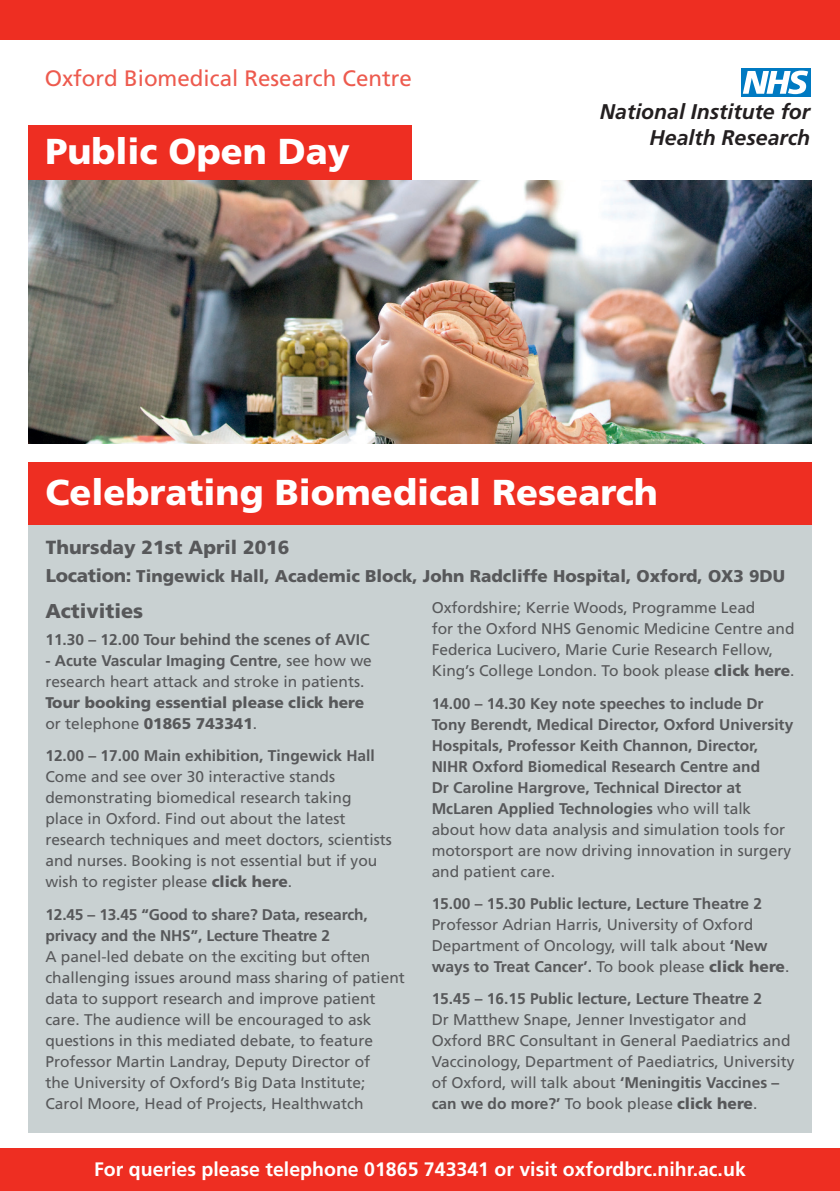
<style>
.page{position:relative;width:840px;height:1191px;background:#fff}
.page>*{position:absolute;margin:0;border:0;box-sizing:border-box;transform-origin:0 0}
.t1{font:900 36px "Frutiger";color:#fff}
.t2{font:22.4px "Frutiger";color:#ed5a4e}
.t3{font:italic 700 21.2px/25.4px "Frutiger";color:#231f20;text-align:right}
.t4{font:900 20px "Frutiger";color:#57585a}
.t5{font:700 19.6px "Frutiger";color:#fff}
.t6{font:900 19px "Frutiger";color:#57585a}
.t7{font:900 17px "Frutiger";color:#57585a}
.t8{font:15.6px/21px "Frutiger";color:#57585a}
.t9{font:700 15.6px/21px "Frutiger";color:#57585a}
.s1{font-size:18.4px}
.s2{font-weight:700}
.s3{font-weight:900}
.s4{font-weight:400}
</style>
<div class="page">
<div style="left:29px;top:126px;width:383px;height:77px;background:#ee2e22"></div>
<img style="left:28px;top:180px;width:782px;height:263px">
<div style="left:28px;top:514px;width:783px;height:618px;background:#c9d1d2"></div>
<div style="left:0;top:0;width:839px;height:40px;background:#ee2e22"></div>
<div style="left:0;top:1148px;width:839px;height:43px;background:#ee2e22"></div>
<div style="left:28px;top:463px;width:783px;height:62px;background:#ee2e22"></div>
<div style="left:740px;top:68px;width:70px;height:29px;background:#007ac2"></div>
<svg style="left:742px;top:71px;width:65px;height:23px"></svg>
<p class="t2" style="left:45px;top:65px;width:368px">Oxford Biomedical Research Centre</p>
<p class="t1" style="left:45px;top:130px;width:306px">Public Open Day</p>
<p class="t3" style="left:599px;top:99px;width:212px">National Institute for<br>Health Research</p>
<p class="t1" style="left:45px;top:470px;width:613px">Celebrating Biomedical Research</p>
<p class="t6" style="left:46px;top:536px;width:245px">Thursday 21st April 2016</p>
<p class="t7" style="left:46px;top:566px;width:740px"><span class="s1">Location:</span> Tingewick Hall, Academic Block, John Radcliffe Hospital, Oxford, OX3 9DU</p>
<p class="t4" style="left:45px;top:599px;width:99px">Activities</p>
<p class="t9" style="left:45px;top:629px;width:325px">11.30 – 12.00 Tour behind the scenes of AVIC</p>
<p class="t8" style="left:45px;top:650px;width:328px"><span class="s2">- Acute Vascular Imaging Centre</span>, see how we research heart attack and stroke in patients.<br><span class="s3">Tour booking essential please click here </span>or telephone <span class="s3">01865 743341</span>.</p>
<p class="t9" style="left:45px;top:745px;width:331px">12.00 – 17.00 Main exhibition, Tingewick Hall</p>
<p class="t8" style="left:45px;top:766px;width:348px">Come and see over 30 interactive stands demonstrating biomedical research taking place in Oxford. Find out about the latest research techniques and meet doctors, scientists and nurses. Booking is not essential but if you wish to register please <span class="s3">click here</span>.</p>
<p class="t8" style="left:45px;top:903px;width:361px"><span class="s2">12.45 – 13.45 “Good to share? Data, research, privacy and the NHS”, Lecture Theatre 2<br></span>A panel-led debate on the exciting but often challenging issues around mass sharing of patient data to support research and improve patient care. The audience will be encouraged to ask questions in this mediated debate, to feature Professor Martin Landray, Deputy Director of<br>the University of Oxford’s Big Data Institute; Carol Moore, Head of Projects, Healthwatch</p>
<p class="t8" style="left:431px;top:597px;width:364px">Oxfordshire; Kerrie Woods, Programme Lead<br>for the Oxford NHS Genomic Medicine Centre and Federica Lucivero, Marie Curie Research Fellow, King’s College London. To book please <span class="s3">click here</span>.</p>
<p class="t9" style="left:431px;top:692px;width:363px">14.00 – 14.30 Key note speeches to include Dr Tony Berendt, Medical Director, Oxford University Hospitals, Professor Keith Channon, Director, NIHR Oxford Biomedical Research Centre and<br>Dr Caroline Hargrove, Technical Director at McLaren Applied Technologies <span class="s4">who will talk about how data analysis and simulation tools for motorsport are now driving innovation in surgery and patient care.</span></p>
<p class="t9" style="left:431px;top:893px;width:331px">15.00 – 15.30 Public lecture, Lecture Theatre 2</p>
<p class="t8" style="left:431px;top:914px;width:359px">Professor Adrian Harris, University of Oxford<br>Department of Oncology, will talk about <span class="s2">‘New ways to Treat Cancer’.</span> To book please <span class="s3">click here</span>.</p>
<p class="t9" style="left:431px;top:988px;width:331px">15.45 – 16.15 Public lecture, Lecture Theatre 2</p>
<p class="t8" style="left:431px;top:1009px;width:364px">Dr Matthew Snape, Jenner Investigator and Oxford BRC Consultant in General Paediatrics and Vaccinology, Department of Paediatrics, University of Oxford, will talk about <span class="s2">‘Meningitis Vaccines – can we do more?’</span> To book please <span class="s3">click here</span>.</p>
<p class="t5" style="left:94px;top:1158px;width:652px">For queries please telephone 01865 743341 or visit oxfordbrc.nihr.ac.uk</p>
</div>
